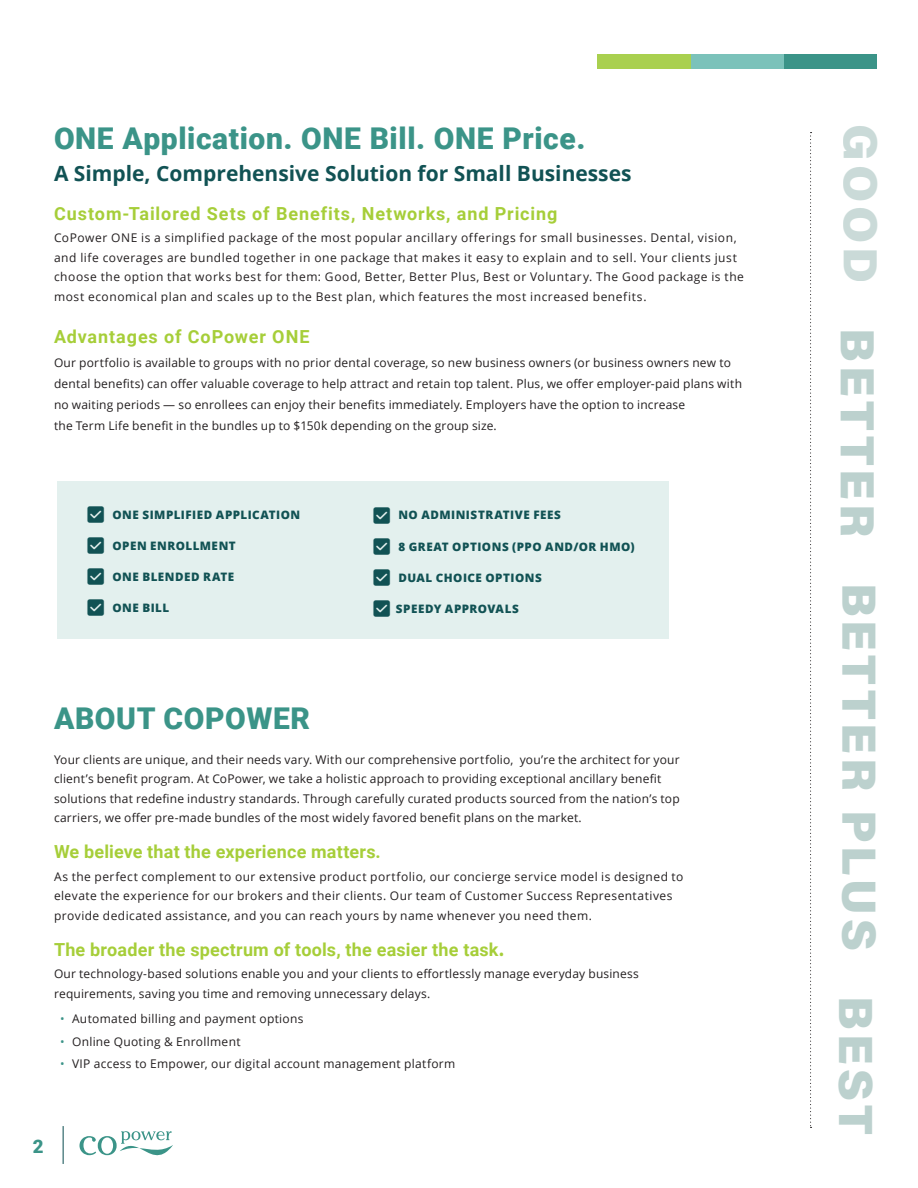
<style>
.page{position:relative;width:918px;height:1188px;background:#fff}
.page>*{position:absolute;margin:0;border:0;box-sizing:border-box;transform-origin:0 0}
.t1{font:48px "Acumin Variable Concept";letter-spacing:.085em;color:#bcd1ce}
.t2{font:900 30px "Roboto";letter-spacing:.02em;color:#3b9488}
.t3{font:700 21px "Open Sans";color:#115254}
.t4{font:900 18.6px "Roboto";color:#3b9488}
.t5{font:700 18px "Roboto";letter-spacing:.015em;color:#a6ce39}
.t6{font:700 18px "Roboto";letter-spacing:.05em;color:#a6ce39}
.t7{font:12px/19.5px "Open Sans";letter-spacing:.025em;color:#231f20}
.t8{font:12px/19.5px "Open Sans";letter-spacing:.045em;color:#231f20}
.t9{font:800 11.7px "Open Sans";letter-spacing:.045em;color:#115254}
.s1{font-family:"Sinkin Sans 700"}
.s2{color:#3b9488}
</style>
<div class="page">
<hr style="left:63px;top:1126px;width:1px;height:38px;background:#115254">
<svg style="left:80px;top:1131px;width:93px;height:25px"></svg>
<div style="left:784px;top:54px;width:93px;height:15px;background:#3b9488"></div>
<div style="left:691px;top:54px;width:93px;height:15px;background:#7bc2ba"></div>
<div style="left:597px;top:54px;width:94px;height:15px;background:#a9d04f"></div>
<svg style="left:810px;top:132px;width:2px;height:996px"></svg>
<div style="left:57px;top:482px;width:611px;height:157px;background:#e3f0ee"></div>
<h2 class="t2" style="left:54px;top:118px;width:533px">ONE Application. ONE Bill. ONE Price.</h2>
<h3 class="t3" style="left:54px;top:158px;width:579px">A Simple, Comprehensive Solution for Small Businesses</h3>
<h3 class="t6" style="left:54px;top:201px;width:505px">Custom-Tailored Sets of Benefits, Networks, and Pricing</h3>
<p class="t8" style="left:54px;top:228px;width:692px">CoPower ONE is a simplified package of the most popular ancillary offerings for small businesses. Dental, vision, and life coverages are bundled together in one package that makes it easy to explain and to sell. Your clients just choose the option that works best for them: Good, Better, Better Plus, Best or Voluntary. The Good package is the most economical plan and scales up to the Best plan, which features the most increased benefits.</p>
<h3 class="t6" style="left:54px;top:324px;width:257px">Advantages of CoPower ONE</h3>
<p class="t7" style="left:54px;top:352px;width:690px;line-height:21px">Our portfolio is available to groups with no prior dental coverage, so new business owners (or business owners new to dental benefits) can offer valuable coverage to help attract and retain top talent. Plus, we offer employer-paid plans with no waiting periods — so enrollees can enjoy their benefits immediately. Employers have the option to increase<br>the Term Life benefit in the bundles up to $150k depending on the group size.</p>
<p class="t9" style="left:85px;top:506px;width:217px">☑ ONE SIMPLIFIED APPLICATION</p>
<p class="t9" style="left:85px;top:537px;width:152px">☑ OPEN ENROLLMENT</p>
<p class="t9" style="left:85px;top:568px;width:151px">☑ ONE BLENDED RATE</p>
<p class="t9" style="left:85px;top:599px;width:86px">☑ ONE BILL</p>
<p class="t9" style="left:371px;top:506px;width:191px">☑ NO ADMINISTRATIVE FEES</p>
<p class="t9" style="left:371px;top:537px;width:265px">☑ 8 GREAT OPTIONS (PPO AND/OR HMO)</p>
<p class="t9" style="left:371px;top:568px;width:172px">☑ DUAL CHOICE OPTIONS</p>
<p class="t9" style="left:371px;top:599px;width:149px">☑ SPEEDY APPROVALS</p>
<h2 class="t2" style="left:54px;top:697px;width:258px">ABOUT COPOWER</h2>
<p class="t7" style="left:54px;top:749px;width:627px">Your clients are unique, and their needs vary. With our comprehensive portfolio, you’re the architect for your client’s benefit program. At CoPower, we take a holistic approach to providing exceptional ancillary benefit solutions that redefine industry standards. Through carefully curated products sourced from the nation’s top carriers, we offer pre-made bundles of the most widely favored benefit plans on the market.</p>
<h3 class="t5" style="left:54px;top:839px;width:328px">We believe that the experience matters.</h3>
<p class="t7" style="left:54px;top:866px;width:631px">As the perfect complement to our extensive product portfolio, our concierge service model is designed to elevate the experience for our brokers and their clients. Our team of Customer Success Representatives provide dedicated assistance, and you can reach yours by name whenever you need them.</p>
<h3 class="t5" style="left:54px;top:937px;width:452px">The broader the spectrum of tools, the easier the task<span class="s1">.</span></h3>
<p class="t7" style="left:54px;top:964px;width:586px">Our technology-based solutions enable you and your clients to effortlessly manage everyday business requirements, saving you time and removing unnecessary delays.</p>
<p class="t7" style="left:60px;top:1009px;width:245px"><span class="s2">•</span> Automated billing and payment options</p>
<p class="t7" style="left:60px;top:1031px;width:182px"><span class="s2">•</span> Online Quoting &amp; Enrollment</p>
<p class="t7" style="left:60px;top:1054px;width:397px"><span class="s2">•</span> VIP access to Empower, our digital account management platform</p>
<h3 class="t4" style="left:33px;top:1133px;width:12px">2</h3>
<h1 class="t1" style="left:892px;top:124px;width:1012px;rotate:90deg">GOOD BETTER BETTER PLUS BEST</h1>
</div>
